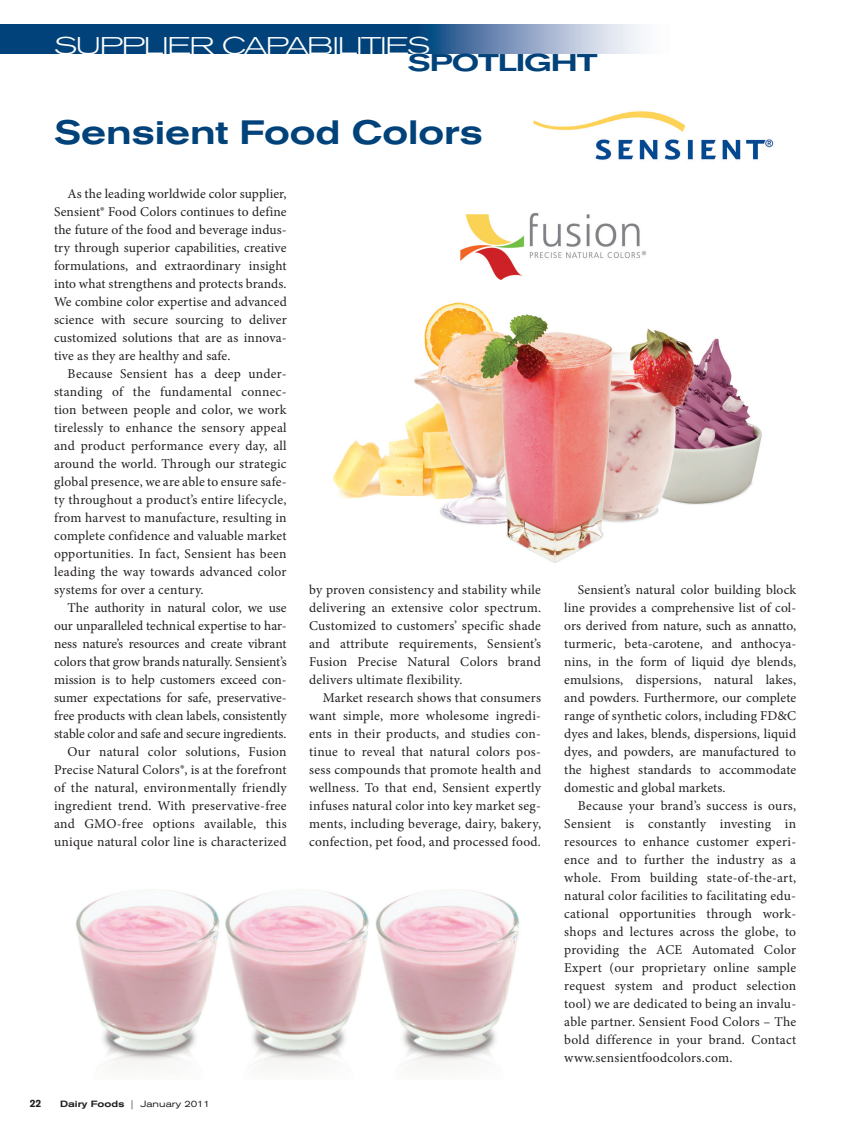
<style>
.page{position:relative;width:851px;height:1134px;background:#fff}
.page>*{position:absolute;margin:0;border:0;box-sizing:border-box;transform-origin:0 0}
.t1{font:500 expanded 33.45px "Akzidenz Grotesk BE";letter-spacing:-.005em;color:#004279}
.t2{font:300 expanded 24px "Akzidenz Grotesk BE";letter-spacing:-.05em;color:#fff;scale:1.2 1}
.t3{font:500 expanded 24px "Akzidenz Grotesk BE";letter-spacing:-.04em;color:#004279;scale:1.2 1}
.t4{font:13.5px/18px "Minion Pro";letter-spacing:.01em;color:#231f20;text-align:justify}
.t5{font:700 10.5px "Akzidenz Grotesk BE";color:#231f20}
.t6{font:expanded 9px "Akzidenz Grotesk BE";color:#231f20}
.s1{font-weight:500}
</style>
<div class="page">
<img style="left:0;top:24px;width:641px;height:30px">
<img style="left:333px;top:213px;width:429px;height:350px">
<img style="left:76px;top:890px;width:444px;height:176px">
<img style="left:533px;top:111px;width:241px;height:49px">
<h2 class="t2" style="left:54px;top:37px;width:315px">SUPPLIER CAPABILITIES</h2>
<h2 class="t3" style="left:407px;top:54px;width:160px">SPOTLIGHT</h2>
<h1 class="t1" style="left:54px;top:120px;width:430px">Sensient Food Colors</h1>
<p class="t4" style="left:54px;top:186px;width:234px;text-indent:14px">As the leading worldwide color supplier, Sensient® Food Colors continues to define the future of the food and beverage indus&shy;try through superior capabilities, creative formulations, and extraordinary insight into what strengthens and protects brands.<br>We combine color expertise and advanced science with secure sourcing to deliver customized solutions that are as innova&shy;tive as they are healthy and safe.</p>
<p class="t4" style="left:54px;top:366px;width:234px;text-indent:14px">Because Sensient has a deep under&shy;standing of the fundamental connec&shy;tion between people and color, we work tirelessly to enhance the sensory appeal and product performance every day, all around the world. Through our strategic global presence, we are able to ensure safe&shy;ty throughout a product’s entire lifecycle, from harvest to manufacture, resulting in complete confidence and valuable market opportunities. In fact, Sensient has been leading the way towards advanced color systems for over a century.</p>
<p class="t4" style="left:54px;top:600px;width:234px;text-align:right">The authority in natural color, we use our unparalleled technical expertise to har&shy;ness nature’s resources and create vibrant colors that grow brands naturally. Sensient’s mission is to help customers exceed con&shy;sumer expectations for safe, preservative&shy;free products with clean labels, consistently stable color and safe and secure ingredients.<br>Our natural color solutions, Fusion Precise Natural Colors®, is at the forefront of the natural, environmentally friendly ingredient trend. With preservative-free and GMO-free options available, this unique natural color line is characterized</p>
<p class="t4" style="left:309px;top:582px;width:233px">by proven consistency and stability while delivering an extensive color spectrum.<br>Customized to customers’ specific shade and attribute requirements, Sensient’s Fusion Precise Natural Colors brand delivers ultimate flexibility.</p>
<p class="t4" style="left:309px;top:690px;width:233px;text-indent:14px">Market research shows that consumers want simple, more wholesome ingredi&shy;ents in their products, and studies con&shy;tinue to reveal that natural colors pos&shy;sess compounds that promote health and wellness. To that end, Sensient expertly infuses natural color into key market seg&shy;ments, including beverage, dairy, bakery, confection, pet food, and processed food.</p>
<p class="t5" style="left:30px;top:1100px;width:13px">22</p>
<p class="t6" style="left:60px;top:1101px;width:151px"><span class="s1">Dairy Foods</span> | January 2011</p>
<p class="t4" style="left:564px;top:582px;width:233px;text-indent:14px">Sensient’s natural color building block line provides a comprehensive list of col&shy;ors derived from nature, such as annatto, turmeric, beta-carotene, and anthocya&shy;nins, in the form of liquid dye blends, emulsions, dispersions, natural lakes, and powders. Furthermore, our complete range of synthetic colors, including FD&amp;C dyes and lakes, blends, dispersions, liquid dyes, and powders, are manufactured to the highest standards to accommodate domestic and global markets.</p>
<p class="t4" style="left:564px;top:798px;width:233px;text-indent:14px">Because your brand’s success is ours, Sensient is constantly investing in resources to enhance customer experi&shy;ence and to further the industry as a whole. From building state-of-the-art, natural color facilities to facilitating edu&shy;cational opportunities through work&shy;shops and lectures across the globe, to providing the ACE Automated Color Expert (our proprietary online sample request system and product selection tool) we are dedicated to being an invalu&shy;able partner. Sensient Food Colors – The bold difference in your brand. Contact www.sensientfoodcolors.com.</p>
</div>
